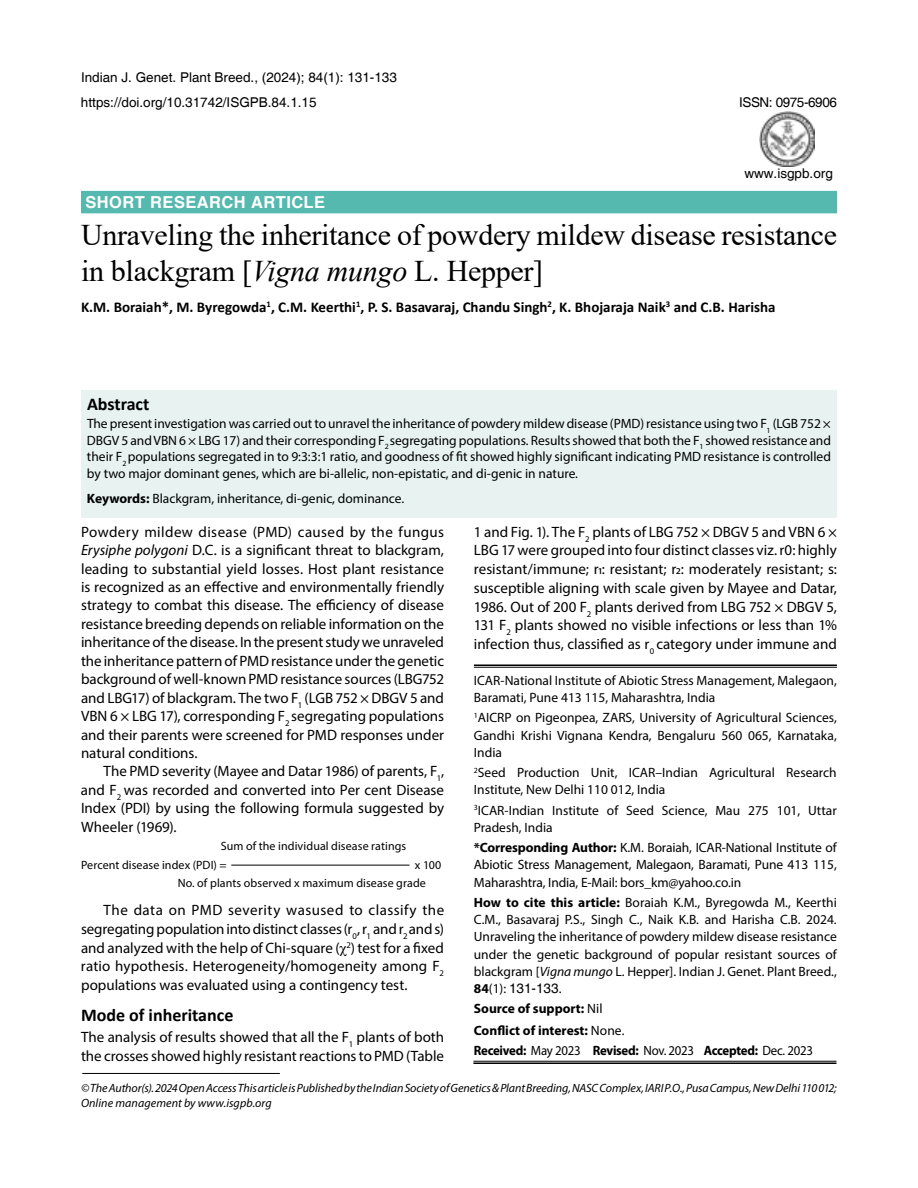
<style>
.page{position:relative;width:918px;height:1188px;background:#fff}
.page>*{position:absolute;margin:0;border:0;box-sizing:border-box;transform-origin:0 0}
.t1{font:30px/36px "Times New Roman";letter-spacing:-.01em;color:#000}
.t2{font:700 18px "Calibri";color:#000}
.t3{font:700 16.5px "Helvetica";letter-spacing:.025em;color:#fff}
.t4{font:15px/18.5px "Myriad Pro";color:#000;text-align:justify}
.t5{font:700 15px "Calibri";color:#000}
.t6{font:13.5px/17.2px "Myriad Pro";color:#000;text-align:justify}
.t7{font:13.5px "Helvetica";color:#000}
.t8{font:700 13.5px "Myriad Pro";letter-spacing:-.01em;color:#000;scale:.95 1}
.t9{font:700 13.5px/21.8px "Myriad Pro";letter-spacing:-.01em;color:#000}
.t10{font:13.5px "Helvetica";letter-spacing:-.03em;color:#000}
.t11{font:italic 12px/14.4px "Myriad Pro";letter-spacing:-.005em;color:#000}
.t12{font:12px/18.5px "Myriad Pro";letter-spacing:.005em;color:#000}
.s1{font-style:italic}
.s2{font-weight:700}
.s3{font-family:"Myriad Pro";font-weight:700}
.s4{font-family:"Myriad Pro"}
.s5{font-weight:400}
</style>
<div class="page">
<div style="left:81px;top:390px;width:756px;height:128px;background:#e8f3f1"></div>
<div style="left:81px;top:191px;width:756px;height:22px;background:#56b9af"></div>
<hr style="left:474px;top:664px;width:363px;height:2px;background:#000">
<hr style="left:474px;top:667px;width:363px;height:1px;background:#000">
<hr style="left:473px;top:1061px;width:363px;height:1px;background:#000">
<hr style="left:473px;top:1062px;width:363px;height:2px;background:#000">
<hr style="left:82px;top:1073px;width:198px;height:1px;background:#000">
<img style="left:760px;top:111px;width:55px;height:56px">
<hr style="left:231px;top:865px;width:179px;height:1px;background:#000">
<p class="t7" style="left:81px;top:69px;width:317px">Indian J. Genet. Plant Breed., (2024); 84(1): 131-133</p>
<p class="t7" style="left:81px;top:94px;width:237px">https://doi.org/10.31742/ISGPB.84.1.15</p>
<p class="t10" style="left:739px;top:94px;width:99px">ISSN: 0975-6906</p>
<p class="t3" style="left:86px;top:192px;width:241px">SHORT RESEARCH ARTICLE</p>
<p class="t7" style="left:744px;top:165px;width:90px">www.isgpb.org</p>
<h1 class="t1" style="left:81px;top:216px;width:758px">Unraveling the inheritance of powdery mildew disease resistance in blackgram [<span class="s1">Vigna mungo</span> L. Hepper]</h1>
<p class="t5" style="left:81px;top:297px;width:696px">K.M. Boraiah*, M. Byregowda<sup>1</sup>, C.M. Keerthi<sup>1</sup>, P. S. Basavaraj, Chandu Singh<sup>2</sup>, K. Bhojaraja Naik<sup>3</sup> and C.B. Harisha</p>
<p class="t2" style="left:87px;top:391px;width:64px">Abstract</p>
<p class="t6" style="left:87px;top:415px;width:746px;line-height:16.5px">The present investigation was carried out to unravel the inheritance of powdery mildew disease (PMD) resistance using two F<sub>1</sub> (LGB 752 × DBGV 5 and VBN 6 × LBG 17) and their corresponding F<sub>2</sub> segregating populations. Results showed that both the F<sub>1</sub> showed resistance and their F<sub>2</sub> populations segregated in to 9:3:3:1 ratio, and goodness of fit showed highly significant indicating PMD resistance is controlled by two major dominant genes, which are bi-allelic, non-epistatic, and di-genic in nature.</p>
<p class="t6" style="left:87px;top:490px;width:319px"><span class="s2">Keywords:</span> Blackgram, inheritance, di-genic, dominance.</p>
<p class="t4" style="left:81px;top:522px;width:365px">Powdery mildew disease (PMD) caused by the fungus <span class="s1">Erysiphe polygoni</span> D.C. is a significant threat to blackgram, leading to substantial yield losses. Host plant resistance is recognized as an effective and environmentally friendly strategy to combat this disease. The efficiency of disease resistance breeding depends on reliable information on the inheritance of the disease. In the present study we unraveled the inheritance pattern of PMD resistance under the genetic background of well-known PMD resistance sources (LBG752 and LBG17) of blackgram. The two F<sub>1</sub> (LGB 752 × DBGV 5 and VBN 6 × LBG 17), corresponding F<sub>2</sub> segregating populations and their parents were screened for PMD responses under natural conditions.</p>
<p class="t4" style="left:81px;top:762px;width:365px;text-indent:23px">The PMD severity (Mayee and Datar 1986) of parents, F<sub>1</sub>, and F<sub>2</sub> was recorded and converted into Per cent Disease Index (PDI) by using the following formula suggested by Wheeler (1969).</p>
<p class="t12" style="left:81px;top:837px;width:327px;text-indent:140px">Sum of the individual disease ratings<br>Percent disease index (PDI) =</p>
<p class="t12" style="left:178px;top:855px;width:265px;text-indent:237px">x 100<br>No. of plants observed x maximum disease grade</p>
<p class="t4" style="left:81px;top:901px;width:365px;text-indent:23px">The data on PMD severity wasused to classify the segregating population into distinct classes (r<sub>0</sub>, r<sub>1</sub> and r<sub>2</sub> and s) and analyzed with the help of Chi-square ( <sup>2</sup>) test for a fixed ratio hypothesis. Heterogeneity/homogeneity among F<sub>2 </sub>populations was evaluated using a contingency test.</p>
<p class="t2" style="left:81px;top:1002px;width:154px">Mode of inheritance</p>
<p class="t4" style="left:81px;top:1027px;width:365px">The analysis of results showed that all the F<sub>1</sub> plants of both the crosses showed highly resistant reactions to PMD (Table</p>
<p class="t4" style="left:474px;top:522px;width:365px">1 and Fig. 1). The F<sub>2</sub> plants of LBG 752 × DBGV 5 and VBN 6 × LBG 17 were grouped into four distinct classes viz. r0: highly resistant/immune; r1: resistant; r2: moderately resistant; s: susceptible aligning with scale given by Mayee and Datar, 1986. Out of 200 F<sub>2</sub> plants derived from LBG 752 × DBGV 5, 131 F<sub>2</sub> plants showed no visible infections or less than 1% infection thus, classified as r<sub>0</sub> category under immune and</p>
<p class="t6" style="left:474px;top:672px;width:364px">ICAR-National Institute of Abiotic Stress Management, Malegaon,<br>Baramati, Pune 413 115, Maharashtra, India</p>
<p class="t6" style="left:474px;top:709px;width:364px"><sup>1</sup>AICRP on Pigeonpea, ZARS, University of Agricultural Sciences, Gandhi Krishi Vignana Kendra, Bengaluru 560 065, Karnataka, India</p>
<p class="t6" style="left:474px;top:764px;width:364px"><sup>2</sup>Seed Production Unit, ICAR–Indian Agricultural Research<br>Institute, New Delhi 110 012, India</p>
<p class="t6" style="left:474px;top:801px;width:364px"><sup>3</sup>ICAR-Indian Institute of Seed Science, Mau 275 101, Uttar<br>Pradesh, India</p>
<p class="t6" style="left:474px;top:839px;width:364px"><span class="s2">*Corresponding Author:</span> K.M. Boraiah, ICAR-National Institute of Abiotic Stress Management, Malegaon, Baramati, Pune 413 115, Maharashtra, India, E-Mail: bors_km@yahoo.co.in</p>
<p class="t6" style="left:474px;top:894px;width:364px"><span class="s2">How to cite this article:</span> Boraiah K.M., Byregowda M., Keerthi C.M., Basavaraj P.S., Singh C., Naik K.B. and Harisha C.B. 2024.<br>Unraveling the inheritance of powdery mildew disease resistance under the genetic background of popular resistant sources of blackgram [<span class="s1">Vigna mungo</span> L. Hepper]. Indian J. Genet. Plant Breed.,</p>
<p class="t7" style="left:474px;top:981px;width:89px"><span class="s3">84</span><span class="s4">(1):</span> 131-133<span class="s4">.</span></p>
<p class="t9" style="left:474px;top:998px;width:152px">Source of support: <span class="s5">Nil<br></span>Conflict of interest: <span class="s5">None.</span></p>
<p class="t8" style="left:474px;top:1042px;width:358px">Received: <span class="s5">May 2023</span> Revised: <span class="s5">Nov. 2023</span> Accepted: <span class="s5">Dec. 2023</span></p>
<p class="t11" style="left:81px;top:1081px;width:757px">© The Author(s). 2024 Open Access This article is Published by the Indian Society of Genetics &amp; Plant Breeding, NASC Complex, IARI P.O., Pusa Campus, New Delhi 110 012;<br>Online management by www.isgpb.org</p>
</div>
